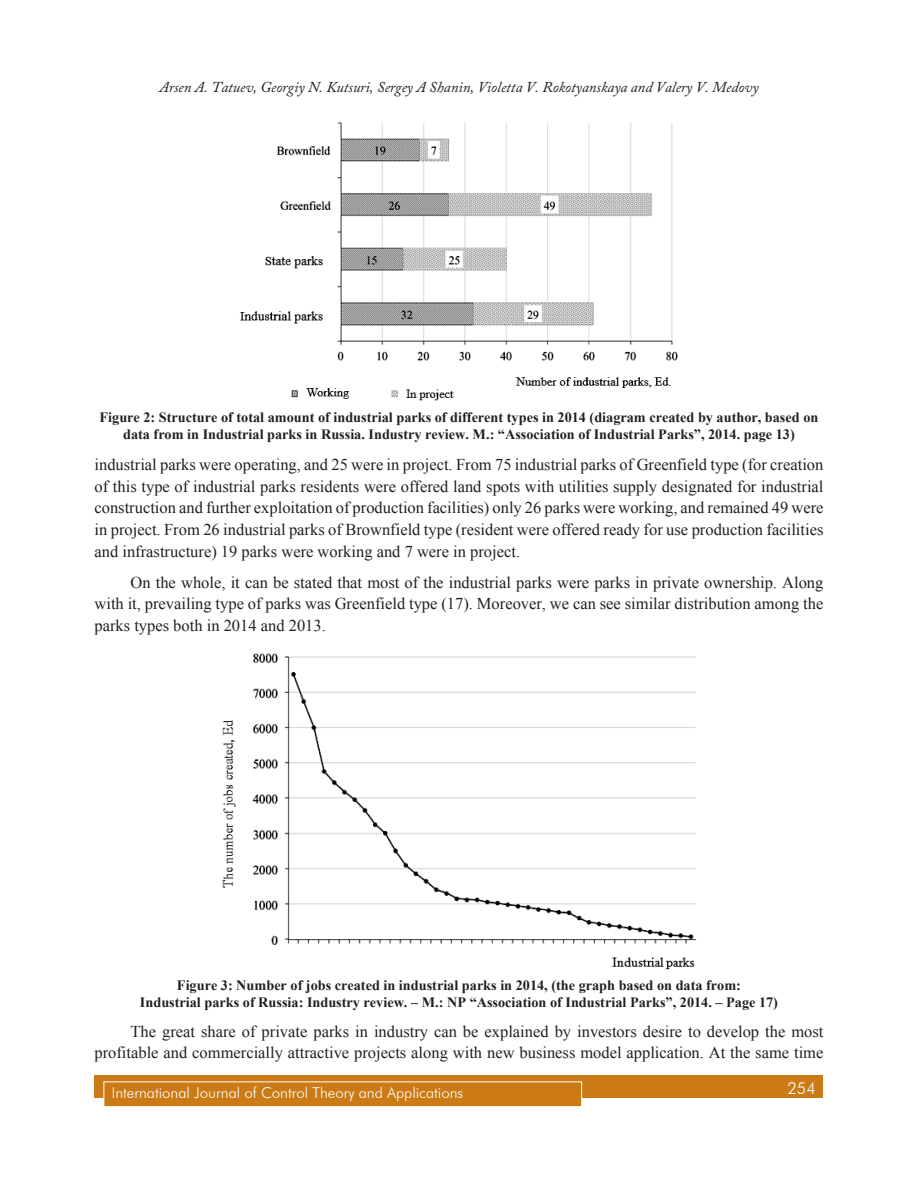
<style>
.page{position:relative;width:918px;height:1188px;background:#fff}
.page>*{position:absolute;margin:0;border:0;box-sizing:border-box;transform-origin:0 0}
.Body_text{font:16.5px/21.8px "Times New Roman";color:#231f20;text-align:justify}
.t1{font:300 16.5px "Futura BT";color:#fff}
.t2{font:italic 15px "Adobe Caslon Pro";color:#231f20}
.t3{font:300 15px "Futura BT";color:#fff}
.t4{font:700 14.25px/17.1px "Times New Roman";color:#231f20;text-align:center}
</style>
<div class="page">
<div style="left:94px;top:1076px;width:730px;height:22px;background:#cb7a16"></div>
<div style="left:104px;top:1082px;width:478px;height:25px;background:#cb7a16"></div>
<div style="left:104px;top:1082px;width:478px;height:25px;border:1px solid #fff"></div>
<img style="left:240px;top:122px;width:438px;height:279px">
<img style="left:222px;top:653px;width:475px;height:317px">
<p class="t2" style="left:159px;top:78px;width:601px">Arsen A. Tatuev, Georgiy N. Kutsuri, Sergey A Shanin, Violetta V. Rokotyanskaya and Valery V. Medovy</p>
<p class="t4" style="left:100px;top:408px;width:720px">Figure 2: Structure of total amount of industrial parks of different types in 2014 (diagram created by author, based on data from in Industrial parks in Russia. Industry review. M.: “Association of Industrial Parks”, 2014. page 13)</p>
<p class="Body_text" style="left:94px;top:453px;width:731px">industrial parks were operating, and 25 were in project. From 75 industrial parks of Greenfield type (for creation of this type of industrial parks residents were offered land spots with utilities supply designated for industrial construction and further exploitation of production facilities) only 26 parks were working, and remained 49 were in project. From 26 industrial parks of Brownfield type (resident were offered ready for use production facilities and infrastructure) 19 parks were working and 7 were in project.</p>
<p class="Body_text" style="left:94px;top:571px;width:730px;text-indent:36px">On the whole, it can be stated that most of the industrial parks were parks in private ownership. Along with it, prevailing type of parks was Greenfield type (17). Moreover, we can see similar distribution among the parks types both in 2014 and 2013.</p>
<p class="t4" style="left:140px;top:976px;width:640px">Figure 3: Number of jobs created in industrial parks in 2014, (the graph based on data from:<br>Industrial parks of Russia: Industry review. – M.: NP “Association of Industrial Parks”, 2014. – Page 17)</p>
<p class="Body_text" style="left:94px;top:1021px;width:730px;line-height:21px;text-align:right">The great share of private parks in industry can be explained by investors desire to develop the most profitable and commercially attractive projects along with new business model application. At the same time</p>
<p class="t3" style="left:112px;top:1084px;width:353px">International Journal of Control Theory and Applications</p>
<p class="t1" style="left:787px;top:1078px;width:30px">254</p>
</div>
